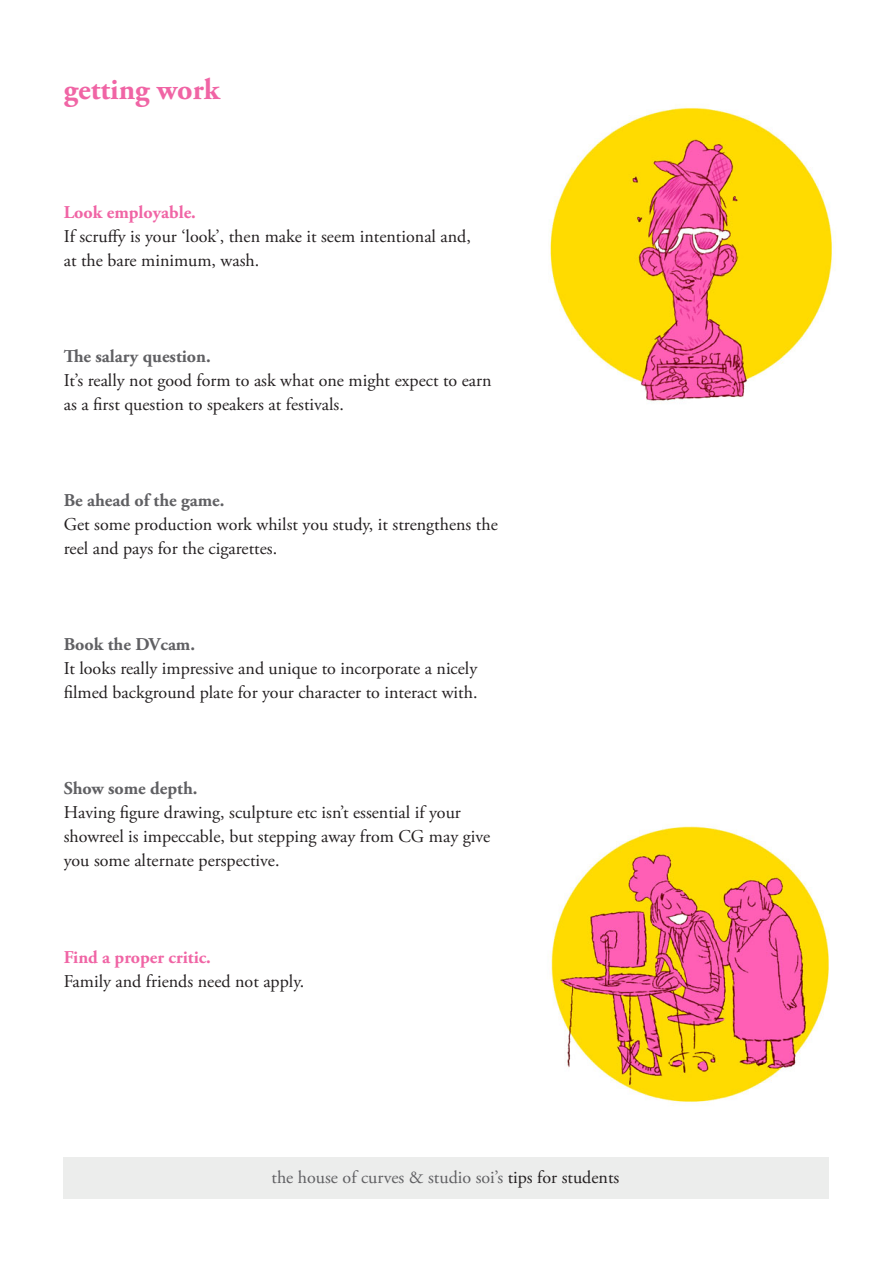
<style>
.page{position:relative;width:893px;height:1263px;background:#fff}
.page>*{position:absolute;margin:0;border:0;box-sizing:border-box;transform-origin:0 0}
.t1{font:700 30px "Adobe Garamond Pro";color:#f065a5}
.t2{font:18px/24px "Adobe Garamond Pro";color:#231f20}
.t3{font:700 18px "Adobe Garamond Pro";color:#606063}
.t4{font:18px "Adobe Garamond Pro";color:#606063}
.t5{font:700 18px "Adobe Garamond Pro";color:#f065a5}
.s1{color:#231f20}
</style>
<div class="page">
<img style="left:549px;top:107px;width:283px;height:296px">
<img style="left:551px;top:826px;width:278px;height:278px">
<div style="left:64px;top:1158px;width:765px;height:41px;background:#ecedec"></div>
<p class="t1" style="left:64px;top:72px;width:157px">getting work</p>
<p class="t5" style="left:64px;top:202px;width:134px">Look employable.</p>
<p class="t2" style="left:64px;top:225px;width:409px">If scruffy is your ‘look’, then make it seem intentional and,</p>
<p class="t2" style="left:64px;top:249px;width:197px">at the bare minimum, wash.</p>
<p class="t3" style="left:64px;top:346px;width:149px">The salary question.</p>
<p class="t2" style="left:64px;top:369px;width:429px">It’s really not good form to ask what one might expect to earn</p>
<p class="t2" style="left:64px;top:393px;width:282px">as a first question to speakers at festivals.</p>
<p class="t3" style="left:64px;top:490px;width:162px">Be ahead of the game.</p>
<p class="t2" style="left:64px;top:513px;width:436px">Get some production work whilst you study, it strengthens the reel and pays for the cigarettes.</p>
<p class="t3" style="left:64px;top:634px;width:133px">Book the DVcam.</p>
<p class="t2" style="left:64px;top:657px;width:415px">It looks really impressive and unique to incorporate a nicely filmed background plate for your character to interact with.</p>
<p class="t3" style="left:64px;top:778px;width:135px">Show some depth.</p>
<p class="t2" style="left:64px;top:801px;width:428px">Having figure drawing, sculpture etc isn’t essential if your showreel is impeccable, but stepping away from CG may give you some alternate perspective.</p>
<p class="t5" style="left:64px;top:946px;width:149px">Find a proper critic.</p>
<p class="t2" style="left:64px;top:969px;width:242px">Family and friends need not apply.</p>
<p class="t4" style="left:271px;top:1166px;width:349px">the house of curves &amp; studio soi’s <span class="s1">tips for students</span></p>
</div>
